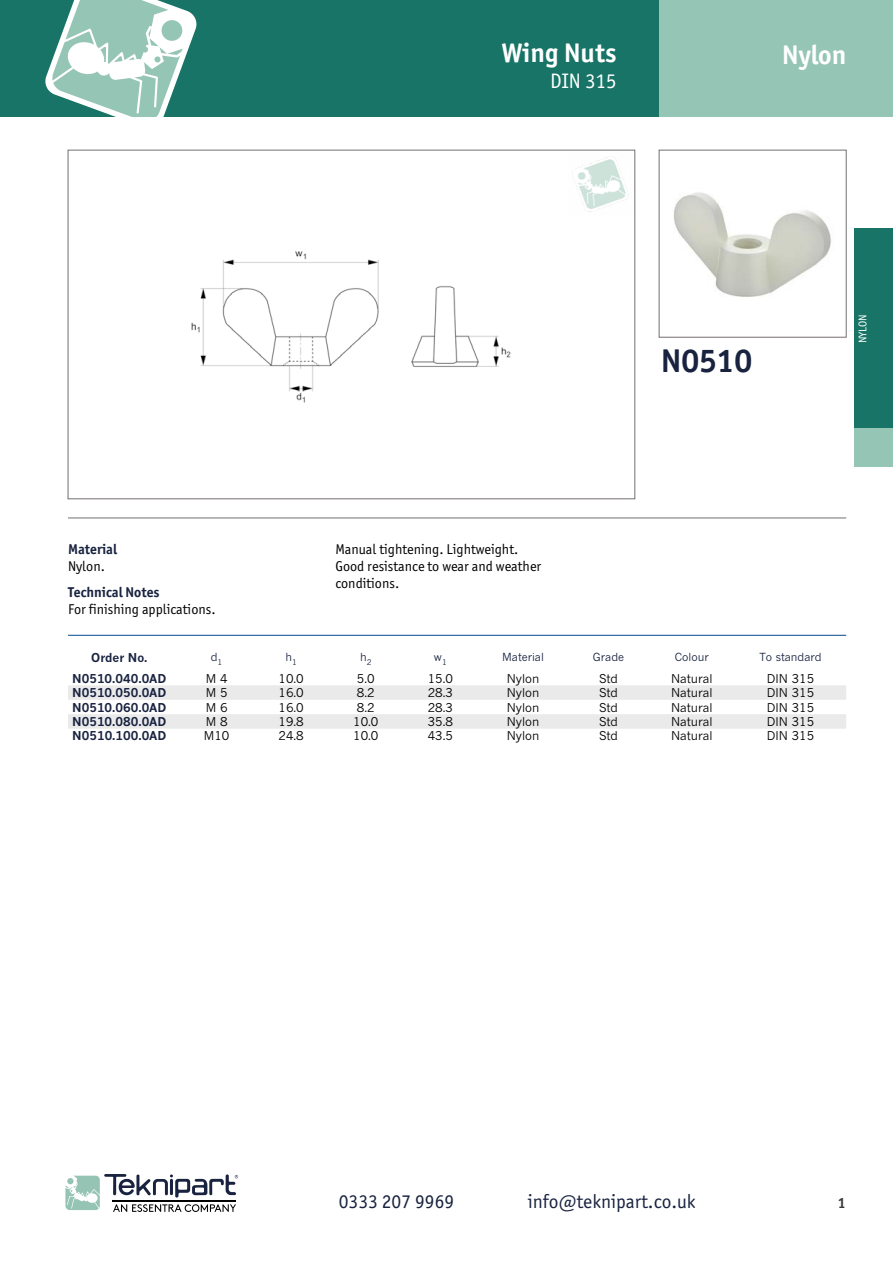
<style>
.page{position:relative;width:893px;height:1263px;background:#fff}
.page>*{position:absolute;margin:0;border:0;box-sizing:border-box;transform-origin:0 0}
.t1{font:700 33px "Officina Sans ITC Pro";color:#192340}
.t2{font:700 27px "Officina Sans ITC Pro";color:#fff}
.t3{font:21px "Officina Sans ITC Pro";color:#fff}
.t4{font:19.5px "Officina Sans ITC Pro";color:#192340}
.t5{font:700 15px "Officina Sans ITC Pro";color:#3c3c3b}
.t6{font:14.25px/17.1px "Officina Sans ITC Pro";color:#000}
.t7{font:700 14.25px "Officina Sans ITC Pro";color:#192340}
.t8{font:12px "News Gothic MT Pro";color:#000}
.t9{font:700 12px "News Gothic MT Pro";color:#192340}
.t10{font:11.25px "Officina Sans ITC Pro";color:#fff}
.t11{font:11.1px "News Gothic MT Pro";color:#192340}
</style>
<div class="page">
<div style="left:0;top:0;width:659px;height:116px;background:#177466"></div>
<svg style="left:45px;top:0;width:152px;height:116px"></svg>
<div style="left:659px;top:0;width:234px;height:116px;background:#95c5b5"></div>
<div style="left:855px;top:228px;width:38px;height:200px;background:#177466"></div>
<div style="left:855px;top:428px;width:38px;height:38px;background:#95c5b5"></div>
<svg style="left:68px;top:685px;width:778px;height:44px"></svg>
<img style="left:191px;top:251px;width:320px;height:152px">
<img style="left:572px;top:157px;width:57px;height:55px">
<div style="left:659px;top:150px;width:187px;height:187px;border:1px solid #746f70"></div>
<img style="left:673px;top:192px;width:158px;height:105px">
<svg style="left:65px;top:1174px;width:173px;height:38px"></svg>
<hr style="left:68px;top:518px;width:778px;height:1px;background:#746f70">
<hr style="left:68px;top:635px;width:778px;height:1px;background:#00488d">
<h2 class="t2" style="left:501px;top:36px;width:117px">Wing Nuts</h2>
<h3 class="t3" style="left:550px;top:69px;width:68px">DIN 315</h3>
<h2 class="t2" style="left:782px;top:38px;width:65px">Nylon</h2>
<h1 class="t1" style="left:661px;top:340px;width:93px">N0510</h1>
<p class="t10" style="left:856px;top:343px;width:30px;rotate:-90deg">NYLON</p>
<p class="t7" style="left:68px;top:540px;width:51px">Material</p>
<p class="t6" style="left:68px;top:558px;width:38px">Nylon.</p>
<p class="t7" style="left:68px;top:583px;width:93px">Technical Notes</p>
<p class="t6" style="left:68px;top:600px;width:149px">For finishing applications.</p>
<p class="t6" style="left:335px;top:541px;width:207px">Manual tightening. Lightweight.<br>Good resistance to wear and weather conditions.</p>
<p class="t9" style="left:91px;top:650px;width:58px">Order No.</p>
<p class="t11" style="left:211px;top:650px;width:13px">d<sub>1</sub></p>
<p class="t11" style="left:285px;top:650px;width:13px">h<sub>1</sub></p>
<p class="t11" style="left:360px;top:650px;width:13px">h<sub>2</sub></p>
<p class="t11" style="left:434px;top:650px;width:14px">w<sub>1</sub></p>
<p class="t11" style="left:502px;top:650px;width:43px">Material</p>
<p class="t11" style="left:593px;top:650px;width:33px">Grade</p>
<p class="t11" style="left:675px;top:650px;width:35px">Colour</p>
<p class="t11" style="left:759px;top:650px;width:64px">To standard</p>
<p class="t9" style="left:72px;top:671px;width:96px">N0510.040.0AD</p>
<p class="t8" style="left:206px;top:671px;width:23px">M 4</p>
<p class="t8" style="left:279px;top:671px;width:27px">10.0</p>
<p class="t8" style="left:357px;top:671px;width:19px">5.0</p>
<p class="t8" style="left:428px;top:671px;width:27px">15.0</p>
<p class="t8" style="left:507px;top:671px;width:34px">Nylon</p>
<p class="t8" style="left:599px;top:671px;width:20px">Std</p>
<p class="t8" style="left:671px;top:671px;width:43px">Natural</p>
<p class="t8" style="left:767px;top:671px;width:49px">DIN 315</p>
<p class="t9" style="left:72px;top:685px;width:96px">N0510.050.0AD</p>
<p class="t8" style="left:206px;top:685px;width:23px">M 5</p>
<p class="t8" style="left:279px;top:685px;width:27px">16.0</p>
<p class="t8" style="left:357px;top:685px;width:19px">8.2</p>
<p class="t8" style="left:428px;top:685px;width:27px">28.3</p>
<p class="t8" style="left:507px;top:685px;width:34px">Nylon</p>
<p class="t8" style="left:599px;top:685px;width:20px">Std</p>
<p class="t8" style="left:671px;top:685px;width:43px">Natural</p>
<p class="t8" style="left:767px;top:685px;width:49px">DIN 315</p>
<p class="t9" style="left:72px;top:700px;width:96px">N0510.060.0AD</p>
<p class="t8" style="left:206px;top:700px;width:23px">M 6</p>
<p class="t8" style="left:279px;top:700px;width:27px">16.0</p>
<p class="t8" style="left:357px;top:700px;width:19px">8.2</p>
<p class="t8" style="left:428px;top:700px;width:27px">28.3</p>
<p class="t8" style="left:507px;top:700px;width:34px">Nylon</p>
<p class="t8" style="left:599px;top:700px;width:20px">Std</p>
<p class="t8" style="left:671px;top:700px;width:43px">Natural</p>
<p class="t8" style="left:767px;top:700px;width:49px">DIN 315</p>
<p class="t9" style="left:72px;top:714px;width:96px">N0510.080.0AD</p>
<p class="t8" style="left:206px;top:714px;width:23px">M 8</p>
<p class="t8" style="left:279px;top:714px;width:27px">19.8</p>
<p class="t8" style="left:353px;top:714px;width:27px">10.0</p>
<p class="t8" style="left:428px;top:714px;width:27px">35.8</p>
<p class="t8" style="left:507px;top:714px;width:34px">Nylon</p>
<p class="t8" style="left:599px;top:714px;width:20px">Std</p>
<p class="t8" style="left:671px;top:714px;width:43px">Natural</p>
<p class="t8" style="left:767px;top:714px;width:49px">DIN 315</p>
<p class="t9" style="left:72px;top:729px;width:96px">N0510.100.0AD</p>
<p class="t8" style="left:204px;top:729px;width:27px">M10</p>
<p class="t8" style="left:279px;top:729px;width:27px">24.8</p>
<p class="t8" style="left:353px;top:729px;width:27px">10.0</p>
<p class="t8" style="left:428px;top:729px;width:27px">43.5</p>
<p class="t8" style="left:507px;top:729px;width:34px">Nylon</p>
<p class="t8" style="left:599px;top:729px;width:20px">Std</p>
<p class="t8" style="left:671px;top:729px;width:43px">Natural</p>
<p class="t8" style="left:767px;top:729px;width:49px">DIN 315</p>
<h3 class="t4" style="left:339px;top:1189px;width:117px">0333 207 9969</h3>
<h3 class="t4" style="left:528px;top:1189px;width:169px">info@teknipart.co.uk</h3>
<p class="t5" style="left:838px;top:1193px;width:10px">1</p>
</div>
